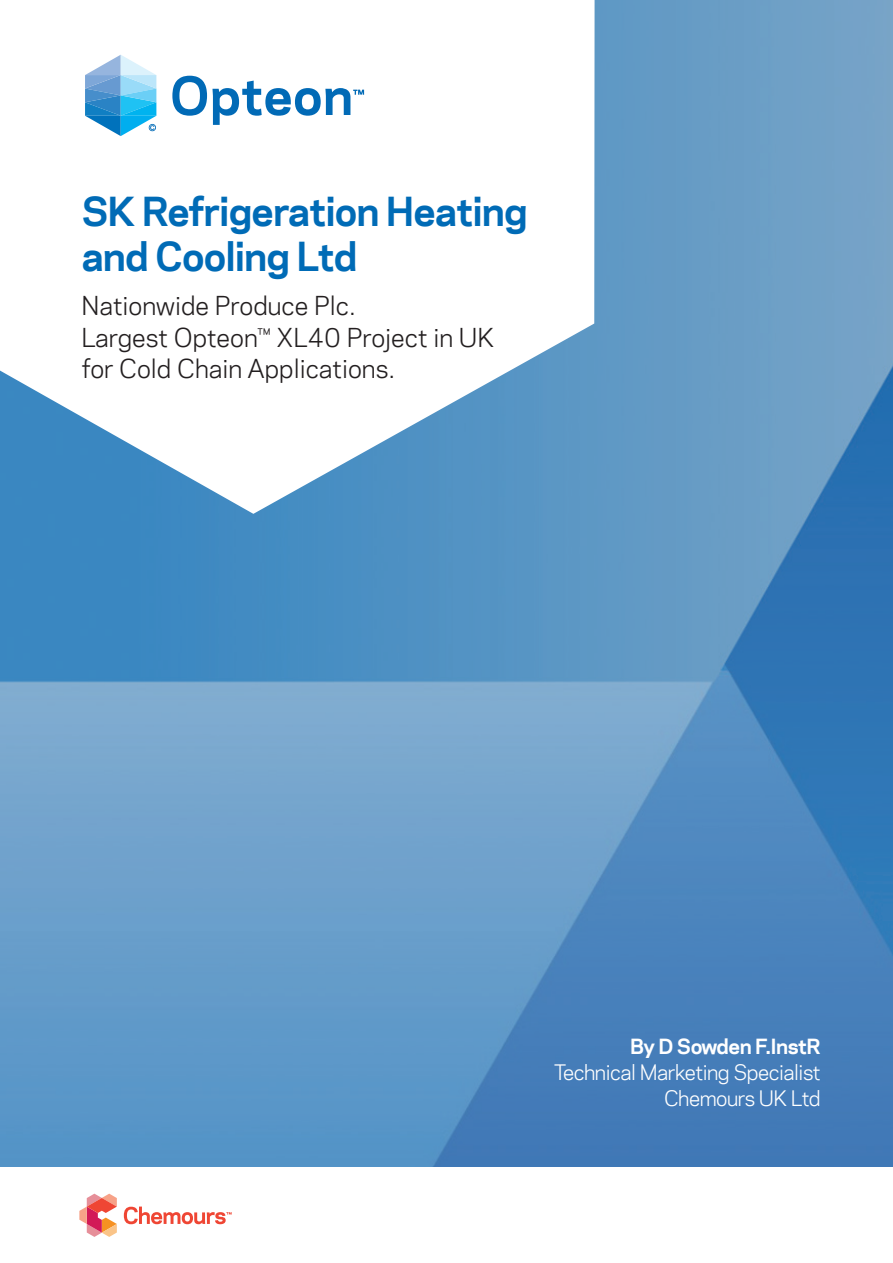
<style>
.page{position:relative;width:893px;height:1263px;background:#fff}
.page>*{position:absolute;margin:0;border:0;box-sizing:border-box;transform-origin:0 0}
.t1{font:700 37.5px/45px "Chemours Sans";letter-spacing:-.025em;color:#006bb6}
.t2{font:24px/31.5px "Chemours Sans";color:#231f20}
.t3{font:19.65px/25.8px "Chemours Sans";letter-spacing:-.025em;color:#fff;text-align:right}
.t4{font:700 19.65px "Chemours Sans";letter-spacing:-.025em;color:#fff}
</style>
<div class="page">
<svg style="left:79px;top:1194px;width:38px;height:43px"></svg>
<svg style="left:124px;top:1206px;width:108px;height:18px"></svg>
<img style="left:0;top:0;width:893px;height:1166px">
<svg style="left:0;top:0;width:595px;height:514px"></svg>
<svg style="left:172px;top:76px;width:192px;height:49px"></svg>
<svg style="left:85px;top:55px;width:71px;height:81px"></svg>
<h1 class="t1" style="left:81px;top:187px;width:448px">SK Refrigeration Heating and Cooling Ltd</h1>
<p class="t2" style="left:81px;top:289px;width:414px">Nationwide Produce Plc.<br>Largest Opteon™ XL40 Project in UK for Cold Chain Applications.</p>
<p class="t4" style="left:630px;top:1032px;width:192px">By D Sowden F.InstR</p>
<p class="t3" style="left:554px;top:1058px;width:268px">Technical Marketing Specialist<br>Chemours UK Ltd</p>
</div>
